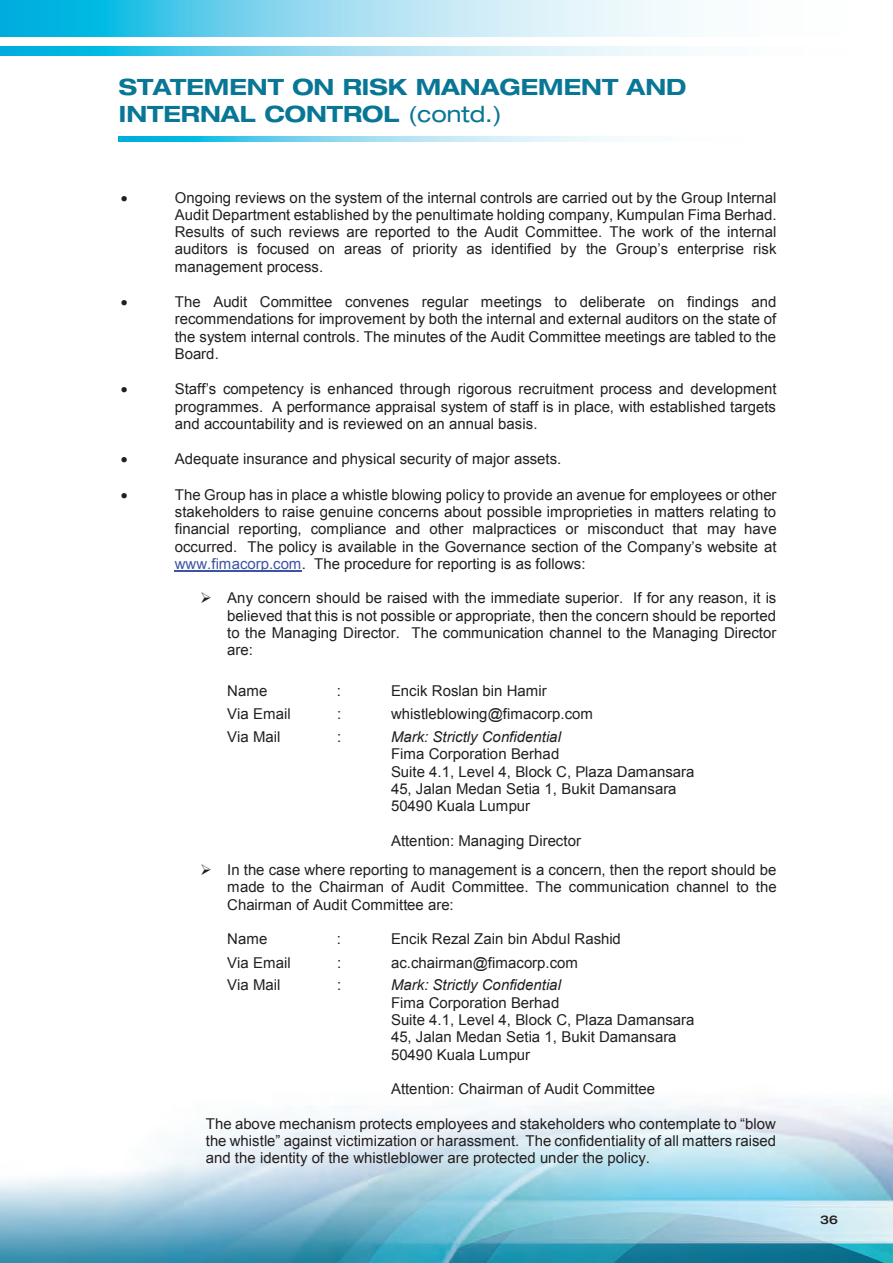
<style>
.page{position:relative;width:893px;height:1263px;background:#fff}
.page>*{position:absolute;margin:0;border:0;box-sizing:border-box;transform-origin:0 0}
.t1{font:700 expanded 22.5px/27px "Helvetica Neue";color:#087695}
.t2{font:15px/17.2px "Arial";color:#231f20;text-align:justify}
.t3{font:500 expanded 12px "Helvetica Neue";color:#231f20}
.s1{font-weight:400}
.s2{font-style:inherit}
.s3{color:#3d54a4}
.s4{font-style:italic}
</style>
<div class="page">
<img style="left:0;top:36px;width:892px;height:1227px">
<svg style="left:0;top:0;width:690px;height:36px;background:#8bd9ef"></svg>
<svg style="left:0;top:47px;width:892px;height:8px"></svg>
<svg style="left:119px;top:136px;width:667px;height:6px"></svg>
<hr style="left:175px;top:570px;width:127px;height:1px;background:#3d54a4">
<svg style="left:122px;top:196px;width:5px;height:5px"></svg>
<svg style="left:122px;top:300px;width:5px;height:6px"></svg>
<svg style="left:122px;top:387px;width:5px;height:6px"></svg>
<svg style="left:122px;top:457px;width:5px;height:6px"></svg>
<svg style="left:122px;top:493px;width:5px;height:5px"></svg>
<svg style="left:201px;top:592px;width:10px;height:11px"></svg>
<svg style="left:201px;top:864px;width:10px;height:11px"></svg>
<p class="t1" style="left:119px;top:76px;width:569px">STATEMENT ON RISK MANAGEMENT AND<br>INTERNAL CONTROL <span class="s1">(contd.)</span></p>
<p class="t2" style="left:175px;top:189px;width:603px">Ongoing reviews on the system of the internal controls are carried out by the Group Internal Audit Department established by the penultimate holding company, Kumpulan Fima Berhad.<br>Results of such reviews are reported to the Audit Committee. The work of the internal auditors is focused on areas of priority as identified by <span class="s2">the Group’s enterprise risk </span>management process.</p>
<p class="t2" style="left:175px;top:293px;width:603px">The Audit Committee convenes regular meetings to deliberate on findings and recommendations for improvement by both the internal and external auditors on the state of the system internal controls. The minutes of the Audit Committee meetings are tabled to the Board.</p>
<p class="t2" style="left:175px;top:381px;width:603px"><span class="s2">Staff’s competency is enhanced throu</span>gh rigorous recruitment process and development programmes. A performance appraisal system of staff is in place, with established targets and accountability and is reviewed on an annual basis.</p>
<p class="t2" style="left:175px;top:451px;width:388px">Adequate insurance and physical security of major assets.</p>
<p class="t2" style="left:175px;top:486px;width:603px">The Group has in place a whistle blowing policy to provide an avenue for employees or other stakeholders to raise genuine concerns about possible improprieties in matters relating to financial reporting, compliance and other malpractices or misconduct that may have occurred. <span class="s2">The policy is available in the Governance section of the Company’s website</span> at <span class="s3">www.fimacorp.com</span>. The procedure for reporting is as follows:</p>
<p class="t2" style="left:227px;top:590px;width:550px">Any concern should be raised with the immediate superior. If for any reason, it is believed that this is not possible or appropriate, then the concern should be reported to the Managing Director. The communication channel to the Managing Director are:</p>
<p class="t2" style="left:227px;top:682px;width:42px">Name</p>
<p class="t2" style="left:337px;top:682px;width:6px">:</p>
<p class="t2" style="left:391px;top:682px;width:157px">Encik Roslan bin Hamir</p>
<p class="t2" style="left:227px;top:705px;width:65px">Via Email</p>
<p class="t2" style="left:337px;top:705px;width:6px">:</p>
<p class="t2" style="left:391px;top:705px;width:203px">whistleblowing@fimacorp.com</p>
<p class="t2" style="left:227px;top:728px;width:55px">Via Mail</p>
<p class="t2" style="left:337px;top:728px;width:6px">:</p>
<p class="t2" style="left:391px;top:728px;width:305px;text-align:left"><span class="s4">Mark: Strictly Confidential<br></span>Fima Corporation Berhad<br>Suite 4.1, Level 4, Block C, Plaza Damansara<br>45, Jalan Medan Setia 1, Bukit Damansara<br>50490 Kuala Lumpur</p>
<p class="t2" style="left:227px;top:826px;width:550px;line-height:29.4px;text-indent:164px">Attention: Managing Director<br>In the case where reporting to management is a concern, then the report should be</p>
<p class="t2" style="left:227px;top:878px;width:551px">made to the Chairman of Audit Committee. The communication channel to the<br>Chairman of Audit Committee are:</p>
<p class="t2" style="left:227px;top:931px;width:42px">Name</p>
<p class="t2" style="left:337px;top:931px;width:6px">:</p>
<p class="t2" style="left:391px;top:931px;width:231px">Encik Rezal Zain bin Abdul Rashid</p>
<p class="t2" style="left:227px;top:954px;width:65px">Via Email</p>
<p class="t2" style="left:337px;top:954px;width:6px">:</p>
<p class="t2" style="left:391px;top:954px;width:188px">ac.chairman@fimacorp.com</p>
<p class="t2" style="left:227px;top:977px;width:55px">Via Mail</p>
<p class="t2" style="left:337px;top:977px;width:6px">:</p>
<p class="t2" style="left:391px;top:977px;width:305px;text-align:left"><span class="s4">Mark: Strictly Confidential<br></span>Fima Corporation Berhad<br>Suite 4.1, Level 4, Block C, Plaza Damansara<br>45, Jalan Medan Setia 1, Bukit Damansara<br>50490 Kuala Lumpur</p>
<p class="t2" style="left:391px;top:1080px;width:266px">Attention: Chairman of Audit Committee</p>
<p class="t2" style="left:206px;top:1115px;width:572px">The <span class="s2">above mechanism protects employees and stakeholders who contemplate to “blow the whistle” against</span> victimization or harassment. The confidentiality of all matters raised and the identity of the whistleblower are protected under the policy.</p>
<p class="t3" style="left:820px;top:1215px;width:19px">36</p>
</div>
